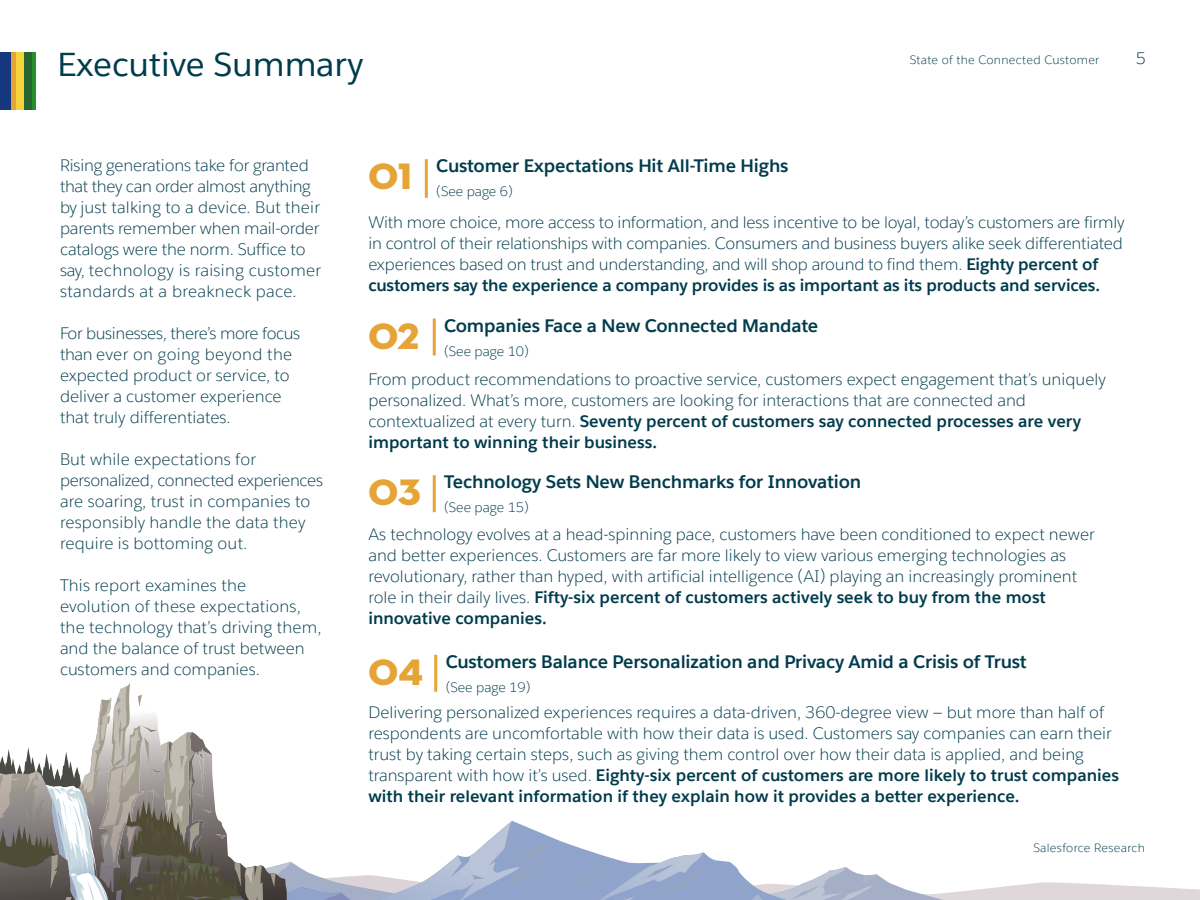
<style>
.page{position:relative;width:1200px;height:900px;background:#fff}
.page>*{position:absolute;margin:0;border:0;box-sizing:border-box;transform-origin:0 0}
.t1{font:37.5px "Neutraface Display Titling";letter-spacing:-.005em;color:#e6a436}
.t2{font:33px "Salesforce Sans";color:#003c4d}
.t3{font:700 18px "Salesforce Sans";letter-spacing:-.01em;color:#003c4d}
.t4{font:300 16.5px/21px "Salesforce Sans";color:#003c4d}
.t5{font:300 13.5px "Salesforce Sans";color:#003c4d}
.t6{font:300 12px "Salesforce Sans";letter-spacing:.025em;color:#003c4d}
.s1{font-weight:700}
</style>
<div class="page">
<hr style="left:32px;top:52px;width:4px;height:58px;background:#258f2c">
<div style="left:16px;top:52px;width:8px;height:58px;background:#f6d23d"></div>
<div style="left:10px;top:52px;width:6px;height:58px;background:#e6a436"></div>
<div style="left:24px;top:52px;width:8px;height:58px;background:#25672f"></div>
<div style="left:0;top:52px;width:10px;height:58px;background:#14377d"></div>
<svg style="left:551px;top:837px;width:41px;height:63px"></svg>
<svg style="left:559px;top:852px;width:641px;height:48px"></svg>
<hr style="left:425px;top:159px;width:3px;height:39px;background:#e6a436">
<hr style="left:433px;top:319px;width:3px;height:37px;background:#e6a436">
<hr style="left:433px;top:475px;width:3px;height:37px;background:#e6a436">
<hr style="left:434px;top:655px;width:3px;height:37px;background:#e6a436">
<svg style="left:0;top:683px;width:551px;height:217px"></svg>
<h2 class="t2" style="left:57px;top:44px;width:307px">Executive Summary</h2>
<p class="t6" style="left:910px;top:53px;width:191px">State of the Connected Customer</p>
<p class="t4" style="left:1136px;top:48px;width:12px">5</p>
<p class="t4" style="left:60px;top:155px;width:263px">Rising generations take for granted that they can order almost anything by just talking to a device. But their parents remember when mail-order catalogs were the norm. Suffice to say, technology is raising customer standards at a breakneck pace.</p>
<p class="t4" style="left:60px;top:323px;width:242px">For businesses, there’s more focus than ever on going beyond the expected product or service, to deliver a customer experience that truly differentiates.</p>
<p class="t4" style="left:60px;top:449px;width:265px">But while expectations for personalized, connected experiences are soaring, trust in companies to responsibly handle the data they require is bottoming out.</p>
<p class="t4" style="left:60px;top:575px;width:263px">This report examines the<br>evolution of these expectations, the technology that’s driving them, and the balance of trust between customers and companies.</p>
<h1 class="t1" style="left:368px;top:153px;width:45px">01</h1>
<p class="t3" style="left:436px;top:154px;width:354px">Customer Expectations Hit All-Time Highs</p>
<p class="t5" style="left:436px;top:183px;width:78px">(See page 6)</p>
<p class="t4" style="left:368px;top:211px;width:758px">With more choice, more access to information, and less incentive to be loyal, today’s customers are firmly in control of their relationships with companies. Consumers and business buyers alike seek differentiated experiences based on trust and understanding, and will shop around to find them. <span class="s1">Eighty percent of customers say the experience a company provides is as important as its products and services.</span></p>
<h1 class="t1" style="left:368px;top:313px;width:52px">02</h1>
<p class="t3" style="left:444px;top:314px;width:376px">Companies Face a New Connected Mandate</p>
<p class="t5" style="left:444px;top:343px;width:86px">(See page 10)</p>
<p class="t4" style="left:368px;top:368px;width:739px">From product recommendations to proactive service, customers expect engagement that’s uniquely personalized. What’s more, customers are looking for interactions that are connected and contextualized at every turn. <span class="s1">Seventy percent of customers say connected processes are very important to winning their business.</span></p>
<h1 class="t1" style="left:368px;top:469px;width:54px">03</h1>
<p class="t3" style="left:444px;top:470px;width:419px">Technology Sets New Benchmarks for Innovation</p>
<p class="t5" style="left:444px;top:499px;width:86px">(See page 15)</p>
<p class="t4" style="left:368px;top:524px;width:728px">As technology evolves at a head-spinning pace, customers have been conditioned to expect newer and better experiences. Customers are far more likely to view various emerging technologies as revolutionary, rather than hyped, with artificial intelligence (AI) playing an increasingly prominent role in their daily lives. <span class="s1">Fifty-six percent of customers actively seek to buy from the most innovative companies.</span></p>
<h1 class="t1" style="left:368px;top:648px;width:57px">04</h1>
<p class="t3" style="left:446px;top:650px;width:583px">Customers Balance Personalization and Privacy Amid a Crisis of Trust</p>
<p class="t5" style="left:446px;top:679px;width:86px">(See page 19)</p>
<p class="t4" style="left:368px;top:702px;width:752px">Delivering personalized experiences requires a data-driven, 360-degree view — but more than half of respondents are uncomfortable with how their data is used. Customers say companies can earn their trust by taking certain steps, such as giving them control over how their data is applied, and being transparent with how it’s used. <span class="s1">Eighty-six percent of customers are more likely to trust companies with their relevant information if they explain how it provides a better experience.</span></p>
<p class="t6" style="left:1033px;top:841px;width:113px">Salesforce Research</p>
</div>
